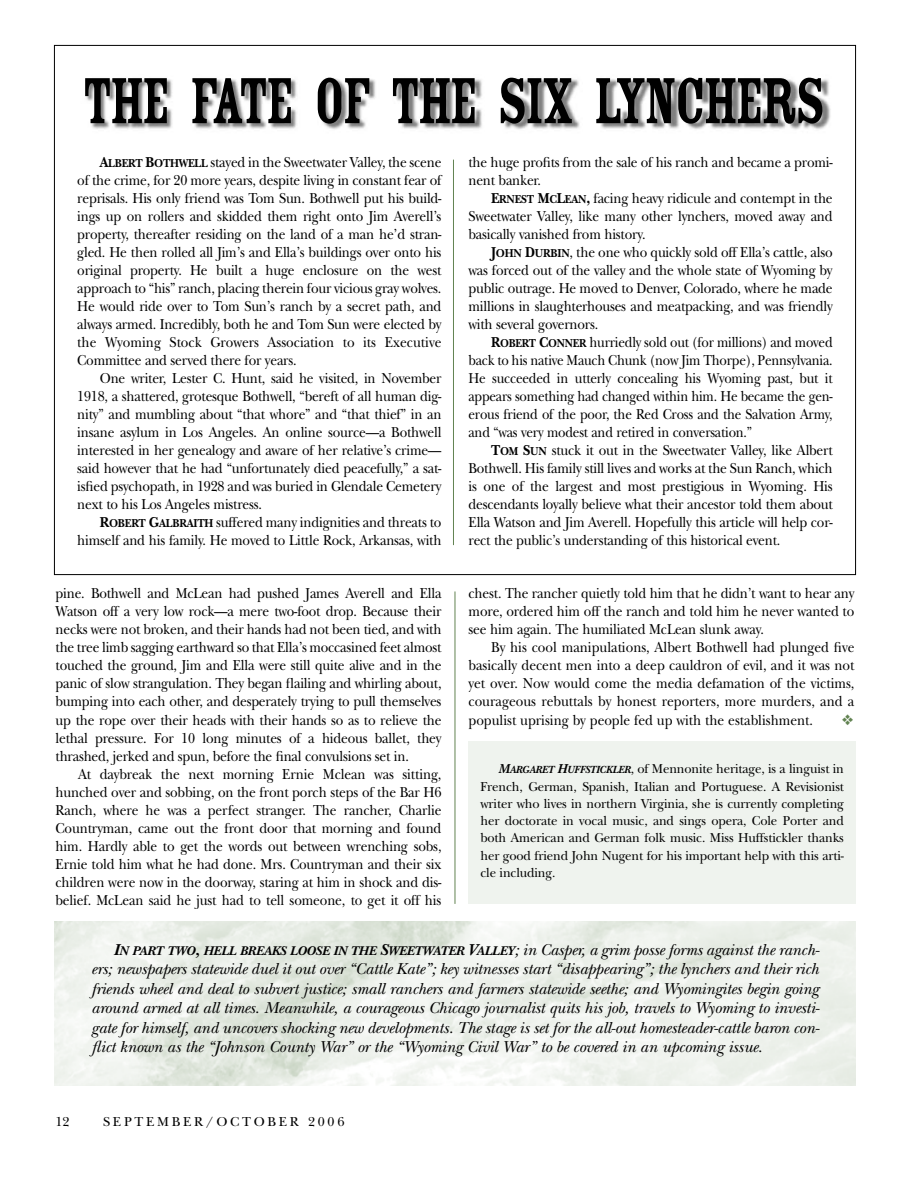
<style>
.page{position:relative;width:910px;height:1180px;background:#fff}
.page>*{position:absolute;margin:0;border:0;box-sizing:border-box;transform-origin:0 0}
.t1{font:71.4px "Rosewood Fill";letter-spacing:-.065em;color:#000;scale:.8 1}
.t2{font:italic 16.5px/19.5px "New Baskerville";letter-spacing:-.01em;color:#000;text-align:justify}
.t3{font:15px/18px "New Baskerville";letter-spacing:-.015em;color:#000;text-align:justify;scale:.9 1}
.t4{font:15px/18px "New Baskerville";letter-spacing:-.015em;color:#000;text-align:justify;scale:.88 1}
.t5{font:13.5px/17.2px "New Baskerville";letter-spacing:-.01em;color:#000;text-align:justify;scale:.95 1}
.t6{font:13.5px "New Baskerville";letter-spacing:.2em;color:#000}
.t7{font:13.5px "New Baskerville";letter-spacing:-.01em;color:#000}
.t8{font:italic 700 13.2px "New Baskerville";letter-spacing:-.015em;color:#000}
.s1{font-weight:700}
.s2{font-weight:700;font-size:12px}
.s3{font-weight:700;font-style:italic}
.s4{font-weight:700;font-style:italic;font-size:10.8px}
.s5{font-size:16.5px}
.s6{font-weight:400;font-size:16.5px}
</style>
<div class="page">
<hr style="left:454px;top:591px;width:1px;height:312px;background:#628352">
<img style="left:86px;top:78px;width:745px;height:52px">
<div style="left:468px;top:740px;width:387px;height:163px;background:#eff3ee"></div>
<hr style="left:453px;top:159px;width:1px;height:386px;background:#628352">
<h1 class="t1" style="left:81px;top:57px;width:931px">THE FATE OF THE SIX LYNCHERS</h1>
<p class="t3" style="left:77px;top:154px;width:406px;text-indent:23px"><span class="s1">A</span><span class="s2">LBERT</span> <span class="s1">B</span><span class="s2">OTHWELL</span> stayed in the Sweetwater Valley, the scene of the crime, for 20 more years, despite living in constant fear of reprisals. His only friend was Tom Sun. Bothwell put his build&shy;ings up on rollers and skidded them right onto Jim Averell’s property, thereafter residing on the land of a man he’d stran&shy;gled. He then rolled all Jim’s and Ella’s buildings over onto his original property. He built a huge enclosure on the west approach to “his” ranch, placing therein four vicious gray wolves.<br>He would ride over to Tom Sun’s ranch by a secret path, and always armed. Incredibly, both he and Tom Sun were elected by the Wyoming Stock Growers Association to its Executive Committee and served there for years.</p>
<p class="t3" style="left:77px;top:370px;width:406px;text-indent:23px">One writer, Lester C. Hunt, said he visited, in November 1918, a shattered, grotesque Bothwell, “bereft of all human dig&shy;nity” and mumbling about “that whore” and “that thief” in an insane asylum in Los Angeles. An online source—a Bothwell interested in her genealogy and aware of her relative’s crime— said however that he had “unfortunately died peacefully,” a sat&shy;isfied psychopath, in 1928 and was buried in Glendale Cemetery next to his Los Angeles mistress.</p>
<p class="t3" style="left:77px;top:514px;width:406px;text-align:right"><span class="s1">R</span><span class="s2">OBERT</span> <span class="s1">G</span><span class="s2">ALBRAITH</span> suffered many indignities and threats to himself and his family. He moved to Little Rock, Arkansas, with</p>
<p class="t3" style="left:56px;top:586px;width:430px">pine. Bothwell and McLean had pushed James Averell and Ella Watson off a very low rock—a mere two-foot drop. Because their necks were not broken, and their hands had not been tied, and with the tree limb sagging earthward so that Ella’s moccasined feet almost touched the ground, Jim and Ella were still quite alive and in the panic of slow strangulation. They began flailing and whirling about, bumping into each other, and desperately trying to pull themselves up the rope over their heads with their hands so as to relieve the lethal pressure. For 10 long minutes of a hideous ballet, they thrashed, jerked and spun, before the final convulsions set in.</p>
<p class="t3" style="left:56px;top:766px;width:430px;text-indent:23px">At daybreak the next morning Ernie Mclean was sitting, hunched over and sobbing, on the front porch steps of the Bar H6<br>Ranch, where he was a perfect stranger. The rancher, Charlie Countryman, came out the front door that morning and found him. Hardly able to get the words out between wrenching sobs, Ernie told him what he had done. Mrs. Countryman and their six children were now in the doorway, staring at him in shock and dis&shy;belief. McLean said he just had to tell someone, to get it off his</p>
<p class="t3" style="left:468px;top:154px;width:406px">the huge profits from the sale of his ranch and became a promi&shy;nent banker.</p>
<p class="t3" style="left:468px;top:190px;width:406px;text-indent:23px"><span class="s1">E</span><span class="s2">RNEST</span> <span class="s1">M</span><span class="s2">C</span><span class="s1">L</span><span class="s2">EAN</span><span class="s1">,</span> facing heavy ridicule and contempt in the Sweetwater Valley, like many other lynchers, moved away and basically vanished from history.</p>
<p class="t3" style="left:468px;top:244px;width:406px;text-indent:23px"><span class="s1">J</span><span class="s2">OHN</span> <span class="s1">D</span><span class="s2">URBIN</span>, the one who quickly sold off Ella’s cattle, also was forced out of the valley and the whole state of Wyoming by public outrage. He moved to Denver, Colorado, where he made millions in slaughterhouses and meatpacking, and was friendly with several governors.</p>
<p class="t4" style="left:468px;top:334px;width:415px;text-indent:23px"><span class="s1">R</span><span class="s2">OBERT</span> <span class="s1">C</span><span class="s2">ONNER</span> hurriedly sold out (for millions) and moved back to his native Mauch Chunk (now Jim Thorpe), Pennsyl vania.<br>He succeeded in utterly concealing his Wyoming past, but it appears something had changed within him. He became the gen&shy;erous friend of the poor, the Red Cross and the Salvation Army, and “was very modest and retired in conversation.”</p>
<p class="t3" style="left:468px;top:442px;width:406px;text-indent:22px"><span class="s1">T</span><span class="s2">OM</span> <span class="s1">S</span><span class="s2">UN</span> stuck it out in the Sweetwater Valley, like Albert Bothwell. His family still lives and works at the Sun Ranch, which is one of the largest and most prestigious in Wyoming. His descendants loyally believe what their ancestor told them about Ella Watson and Jim Averell. Hopefully this article will help cor&shy;rect the public’s understanding of this historical event.</p>
<p class="t3" style="left:468px;top:586px;width:430px">chest. The rancher quietly told him that he didn’t want to hear any more, ordered him off the ranch and told him he never wanted to see him again. The humiliated McLean slunk away.</p>
<p class="t3" style="left:468px;top:640px;width:430px;text-indent:23px">By his cool manipulations, Albert Bothwell had plunged five basically decent men into a deep cauldron of evil, and it was not yet over. Now would come the media defamation of the victims, courageous rebuttals by honest reporters, more murders, and a populist uprising by people fed up with the establishment.</p>
<p class="t5" style="left:480px;top:761px;width:384px;text-indent:18px"><span class="s3">M</span><span class="s4">ARGARET</span> <span class="s3">H</span><span class="s4">UFFSTICKLER</span>, of Mennonite heritage, is a linguist in French, German, Spanish, Italian and Portuguese. A Revisionist writer who lives in northern Virginia, she is currently completing her doctorate in vocal music, and sings opera, Cole Porter and both American and German folk music. Miss Huffstickler thanks her good friend John Nugent for his important help with this arti&shy;cle including.</p>
<p class="t8" style="left:114px;top:945px;width:707px"><span class="s5">I</span>N PART TWO<span class="s5">,</span> HELL BREAKS LOOSE IN THE <span class="s5">S</span>WEETWATER <span class="s5">V</span>ALLEY<span class="s6">; in Casper, a grim posse forms against the ranch-</span></p>
<p class="t2" style="left:91px;top:960px;width:729px">ers; newspapers statewide duel it out over “Cattle Kate”; key witnesses start “disappearing”; the lynchers and their rich friends wheel and deal to subvert justice; small ranchers and farmers statewide seethe; and Wyomingites begin going around armed at all times. Meanwhile, a courageous Chicago journalist quits his job, travels to Wyoming to investi&shy;gate for himself, and uncovers shocking new developments. The stage is set for the all-out homesteader-cattle baron con&shy;flict known as the “Johnson County War” or the “Wyoming Civil War” to be covered in an upcoming issue.</p>
<p class="t7" style="left:56px;top:1116px;width:16px">12</p>
<p class="t6" style="left:103px;top:1116px;width:242px">SEPTEMBER/OCTOBER 2006</p>
</div>
